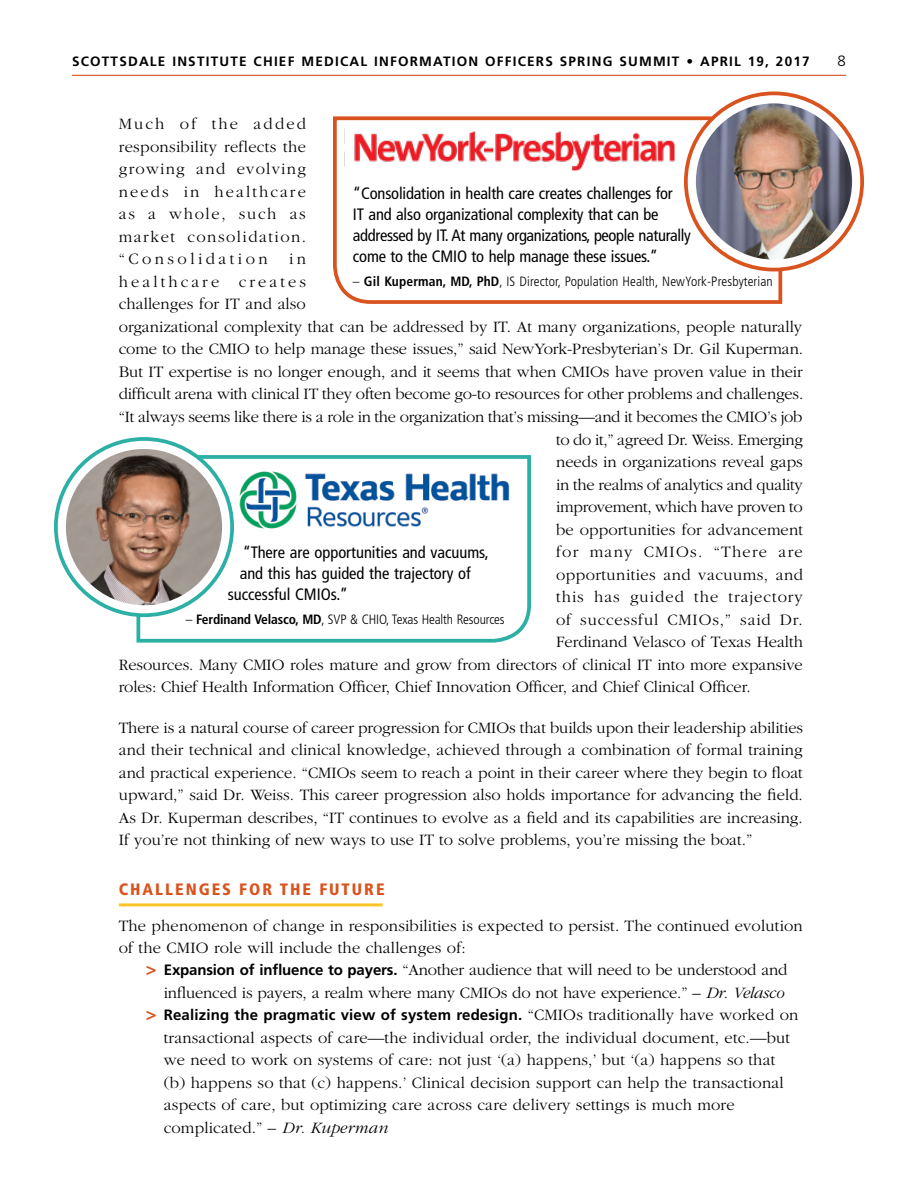
<style>
.page{position:relative;width:918px;height:1188px;background:#fff}
.page>*{position:absolute;margin:0;border:0;box-sizing:border-box;transform-origin:0 0}
.t1{font:300 16.5px/22.5px "Garamond";color:#000;text-align:justify}
.t2{font:condensed 16.5px/21px "Frutiger";letter-spacing:-.01em;color:#000}
.t3{font:300 16.5px "Garamond";letter-spacing:.025em;color:#000}
.t4{font:300 16.5px "Garamond";letter-spacing:.06em;color:#000}
.t5{font:300 16.5px "Garamond";letter-spacing:.05em;color:#000}
.t6{font:300 16.5px "Garamond";letter-spacing:.075em;color:#000}
.t7{font:900 condensed 16.5px "Frutiger";letter-spacing:.12em;color:#d9531e}
.t8{font:300 16.5px "Garamond";letter-spacing:.185em;color:#000}
.t9{font:700 15px "Frutiger";letter-spacing:.01em;color:#000}
.t10{font:300 15px "Frutiger";color:#000}
.t11{font:700 13.5px "Frutiger";letter-spacing:.09em;color:#000}
.t12{font:300 condensed 13.5px "Frutiger";letter-spacing:.01em;color:#000}
.t13{font:300 condensed 13.5px "Frutiger";letter-spacing:-.01em;color:#000}
.s1{font-weight:700}
.s2{font-family:"Frutiger";font-weight:700;font-size:18px;color:#d9531e}
.s3{font-family:"Frutiger";font-weight:700;font-size:15px}
.s4{font-style:italic}
.s5{font-size:18px;color:#d9531e}
.s6{font-family:"Garamond";font-weight:300;font-size:16.5px}
</style>
<div class="page">
<hr style="left:72px;top:75px;width:774px;height:1px;background:#d9531e">
<hr style="left:119px;top:903px;width:264px;height:3px;background:#ffc425">
<svg style="left:333px;top:115px;width:450px;height:189px"></svg>
<svg style="left:686px;top:93px;width:176px;height:177px"></svg>
<div style="left:684px;top:92px;width:180px;height:180px;border:4px solid #d9531e;border-radius:50%"></div>
<img style="left:696px;top:103px;width:156px;height:157px;border-radius:78px">
<img style="left:345px;top:115px;width:332px;height:64px">
<svg style="left:136px;top:453px;width:395px;height:190px"></svg>
<svg style="left:56px;top:439px;width:176px;height:176px"></svg>
<div style="left:54px;top:437px;width:180px;height:180px;border:4px solid #2cafa4;border-radius:50%"></div>
<img style="left:66px;top:449px;width:156px;height:156px;border-radius:78px">
<img style="left:237px;top:465px;width:277px;height:67px">
<p class="t11" style="left:72px;top:53px;width:739px">SCOTTSDALE INSTITUTE CHIEF MEDICAL INFORMATION OFFICERS SPRING SUMMIT • APRIL 19, 2017</p>
<p class="t10" style="left:838px;top:52px;width:10px">8</p>
<p class="t1" style="left:119px;top:113px;width:189px">Much of the added responsibility reflects the growing and evolving needs in healthcare as a whole, such as market consolidation. “Consolidation</p>
<p class="t2" style="left:353px;top:182px;width:339px">“Consolidation in health care creates challenges for<br>IT and also organizational complexity that can be addressed by IT. At many organizations, people naturally come to the CMIO to help manage these issues.”</p>
<p class="t12" style="left:353px;top:273px;width:421px">– <span class="s1">Gil Kuperman, MD, PhD</span>, IS Director, Population Health, NewYork-Presbyterian</p>
<p class="t1" style="left:289px;top:248px;width:18px">in</p>
<p class="t8" style="left:119px;top:273px;width:189px">healthcare creates</p>
<p class="t1" style="left:119px;top:293px;width:189px">challenges for IT and also</p>
<p class="t1" style="left:119px;top:316px;width:685px">organizational complexity that can be addressed by IT. At many organizations, people naturally</p>
<p class="t1" style="left:119px;top:338px;width:686px">come to the CMIO to help manage these issues,” said NewYork-Presbyterian’s Dr. Gil Kuperman.</p>
<p class="t1" style="left:119px;top:361px;width:685px">But IT expertise is no longer enough, and it seems that when CMIOs have proven value in their</p>
<p class="t1" style="left:119px;top:383px;width:686px">difficult arena with clinical IT they often become go-to resources for other problems and challenges.</p>
<p class="t1" style="left:119px;top:406px;width:685px">“It always seems like there is a role in the organization that’s missing—and it becomes the CMIO’s job</p>
<p class="t1" style="left:556px;top:428px;width:248px">to do it,” agreed Dr. Weiss. Emerging</p>
<p class="t1" style="left:556px;top:451px;width:248px">needs in organizations reveal gaps</p>
<p class="t1" style="left:556px;top:473px;width:248px">in the realms of analytics and quality</p>
<p class="t1" style="left:556px;top:496px;width:248px">improvement, which have proven to</p>
<p class="t1" style="left:556px;top:518px;width:248px">be opportunities for advancement</p>
<p class="t6" style="left:556px;top:543px;width:248px">for many CMIOs. “There are</p>
<p class="t3" style="left:556px;top:565px;width:248px">opportunities and vacuums, and</p>
<p class="t4" style="left:556px;top:588px;width:248px">this has guided the trajectory</p>
<p class="t5" style="left:556px;top:610px;width:248px">of successful CMIOs,” said Dr.</p>
<p class="t1" style="left:556px;top:631px;width:248px">Ferdinand Velasco of Texas Health</p>
<p class="t1" style="left:119px;top:653px;width:685px">Resources. Many CMIO roles mature and grow from directors of clinical IT into more expansive</p>
<p class="t1" style="left:119px;top:676px;width:633px">roles: Chief Health Information Officer, Chief Innovation Officer, and Chief Clinical Officer.</p>
<p class="t1" style="left:119px;top:716px;width:686px">There is a natural course of career progression for CMIOs that builds upon their leadership abilities and their technical and clinical knowledge, achieved through a combination of formal training and practical experience. “CMIOs seem to reach a point in their career where they begin to float upward,” said Dr. Weiss. This career progression also holds importance for advancing the field.<br>As Dr. Kuperman describes, “IT continues to evolve as a field and its capabilities are increasing.<br>If you’re not thinking of new ways to use IT to solve problems, you’re missing the boat.”</p>
<p class="t7" style="left:119px;top:879px;width:267px">CHALLENGES FOR THE FUTURE</p>
<p class="t1" style="left:119px;top:914px;width:685px">The phenomenon of change in responsibilities is expected to persist. The continued evolution of the CMIO role will include the challenges of:</p>
<p class="t1" style="left:146px;top:959px;width:643px;text-align:right"><span class="s2">&gt;</span> <span class="s3">Expansion of influence to payers.</span> “Another audience that will need to be understood and influenced is payers, a realm where many CMIOs do not have experience.” <span class="s4">– Dr. Velasco</span></p>
<p class="t9" style="left:146px;top:1006px;width:654px"><span class="s5">&gt;</span> Realizing the pragmatic view of system redesign. <span class="s6">“CMIOs traditionally have worked on</span></p>
<p class="t1" style="left:164px;top:1027px;width:628px;text-align:left">transactional aspects of care—the individual order, the individual document, etc.—but we need to work on systems of care: not just ‘(a) happens,’ but ‘(a) happens so that (b) happens so that (c) happens.’ Clinical decision support can help the transactional aspects of care, but optimizing care across care delivery settings is much more complicated.” <span class="s4">– Dr. Kuperman</span></p>
<p class="t2" style="left:243px;top:542px;width:248px">“There are opportunities and vacuums,</p>
<p class="t2" style="left:240px;top:563px;width:233px">and this has guided the trajectory of</p>
<p class="t2" style="left:228px;top:584px;width:122px">successful CMIOs.”</p>
<p class="t13" style="left:186px;top:611px;width:320px">– <span class="s1">Ferdinand Velasco, MD</span>, SVP &amp; CHIO, Texas Health Resources</p>
</div>
